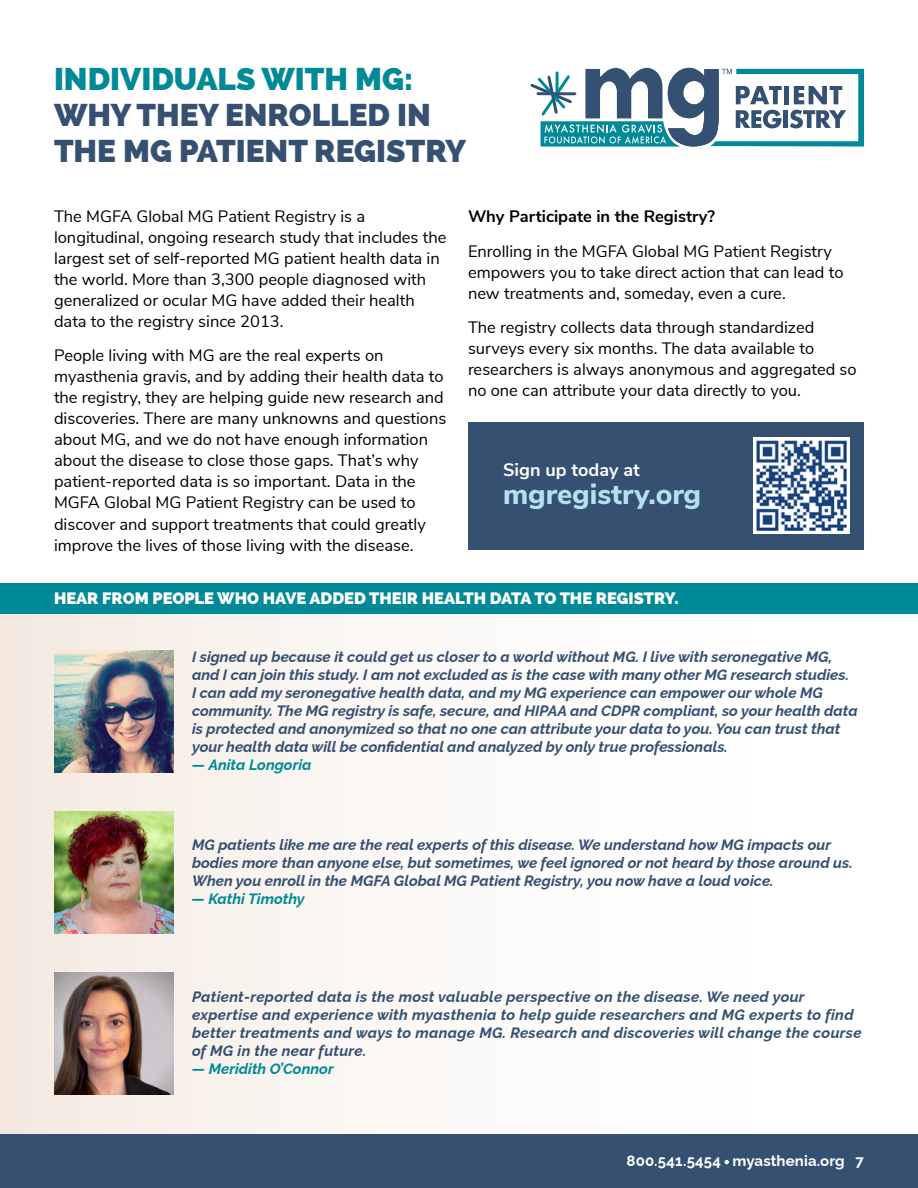
<style>
.page{position:relative;width:918px;height:1188px;background:#fff}
.page>*{position:absolute;margin:0;border:0;box-sizing:border-box;transform-origin:0 0}
.t1{font:800 31.5px/36px "Raleway";color:#365072}
.t2{font:800 31.5px "Raleway";color:#008996}
.t3{font:800 28.5px "Nunito Sans";color:#b3e2ee}
.t4{font:700 18px "Nunito Sans";color:#fff}
.t5{font:16.5px/21px "Nunito Sans";color:#000}
.t6{font:800 16.5px "Raleway";color:#fff}
.t7{font:700 16.5px "Nunito Sans";color:#000}
.t8{font:italic 700 15px/18px "Raleway";color:#365072}
.t9{font:italic 700 15px/18px "Raleway";letter-spacing:.02em;color:#365072}
.t10{font:italic 700 15px "Raleway";color:#008996}
.t11{font:700 15px "Raleway";letter-spacing:.005em;color:#fff}
</style>
<div class="page">
<div style="left:0;top:614px;width:918px;height:562px;background:linear-gradient(to right,#f5ebe4,#fff)"></div>
<div style="left:0;top:584px;width:918px;height:30px;background:#008996"></div>
<img style="left:54px;top:651px;width:120px;height:122px">
<img style="left:54px;top:811px;width:120px;height:123px">
<img style="left:54px;top:972px;width:120px;height:122px">
<svg style="left:530px;top:68px;width:334px;height:79px"></svg>
<div style="left:468px;top:422px;width:396px;height:127px;background:#365072"></div>
<img style="left:754px;top:438px;width:96px;height:96px">
<div style="left:0;top:1134px;width:918px;height:54px;background:#365072"></div>
<svg style="left:725px;top:1160px;width:4px;height:4px"></svg>
<h1 class="t2" style="left:54px;top:60px;width:361px">INDIVIDUALS WITH MG:</h1>
<h1 class="t1" style="left:54px;top:97px;width:414px">WHY THEY ENROLLED IN<br>THE MG PATIENT REGISTRY</h1>
<p class="t5" style="left:54px;top:205px;width:394px">The MGFA Global MG Patient Registry is a longitudinal, ongoing research study that includes the largest set of self-reported MG patient health data in the world. More than 3,300 people diagnosed with generalized or ocular MG have added their health data to the registry since 2013.</p>
<p class="t5" style="left:54px;top:344px;width:394px">People living with MG are the real experts on myasthenia gravis, and by adding their health data to the registry, they are helping guide new research and discoveries. There are many unknowns and questions about MG, and we do not have enough information about the disease to close those gaps. That’s why patient-reported data is so important. Data in the MGFA Global MG Patient Registry can be used to discover and support treatments that could greatly improve the lives of those living with the disease.</p>
<p class="t7" style="left:468px;top:204px;width:248px">Why Participate in the Registry?</p>
<p class="t5" style="left:468px;top:239px;width:377px">Enrolling in the MGFA Global MG Patient Registry empowers you to take direct action that can lead to new treatments and, someday, even a cure.</p>
<p class="t5" style="left:468px;top:316px;width:390px">The registry collects data through standardized surveys every six months. The data available to researchers is always anonymous and aggregated so no one can attribute your data directly to you.</p>
<p class="t4" style="left:503px;top:456px;width:138px">Sign up today at</p>
<h2 class="t3" style="left:503px;top:473px;width:200px">mgregistry.org</h2>
<p class="t6" style="left:54px;top:589px;width:626px">HEAR FROM PEOPLE WHO HAVE ADDED THEIR HEALTH DATA TO THE REGISTRY.</p>
<p class="t8" style="left:192px;top:646px;width:667px">I signed up because it could get us closer to a world without MG. I live with seronegative MG, and I can join this study. I am not excluded as is the case with many other MG research studies.<br>I can add my seronegative health data, and my MG experience can empower our whole MG community. The MG registry is safe, secure, and HIPAA and CDPR compliant, so your health data is protected and anonymized so that no one can attribute your data to you. You can trust that your health data will be confidential and analyzed by only true professionals.</p>
<p class="t10" style="left:192px;top:753px;width:121px">— Anita Longoria</p>
<p class="t8" style="left:192px;top:834px;width:662px">MG patients like me are the real experts of this disease. We understand how MG impacts our bodies more than anyone else, but sometimes, we feel ignored or not heard by those around us.<br>When you enroll in the MGFA Global MG Patient Registry, you now have a loud voice.</p>
<p class="t10" style="left:192px;top:887px;width:115px">— Kathi Timothy</p>
<p class="t9" style="left:192px;top:986px;width:671px">Patient-reported data is the most valuable perspective on the disease. We need your expertise and experience with myasthenia to help guide researchers and MG experts to find better treatments and ways to manage MG. Research and discoveries will change the course of MG in the near future.</p>
<p class="t10" style="left:192px;top:1057px;width:143px">— Meridith O’Connor</p>
<p class="t11" style="left:627px;top:1149px;width:239px">800.541.5454 myasthenia.org 7</p>
</div>
